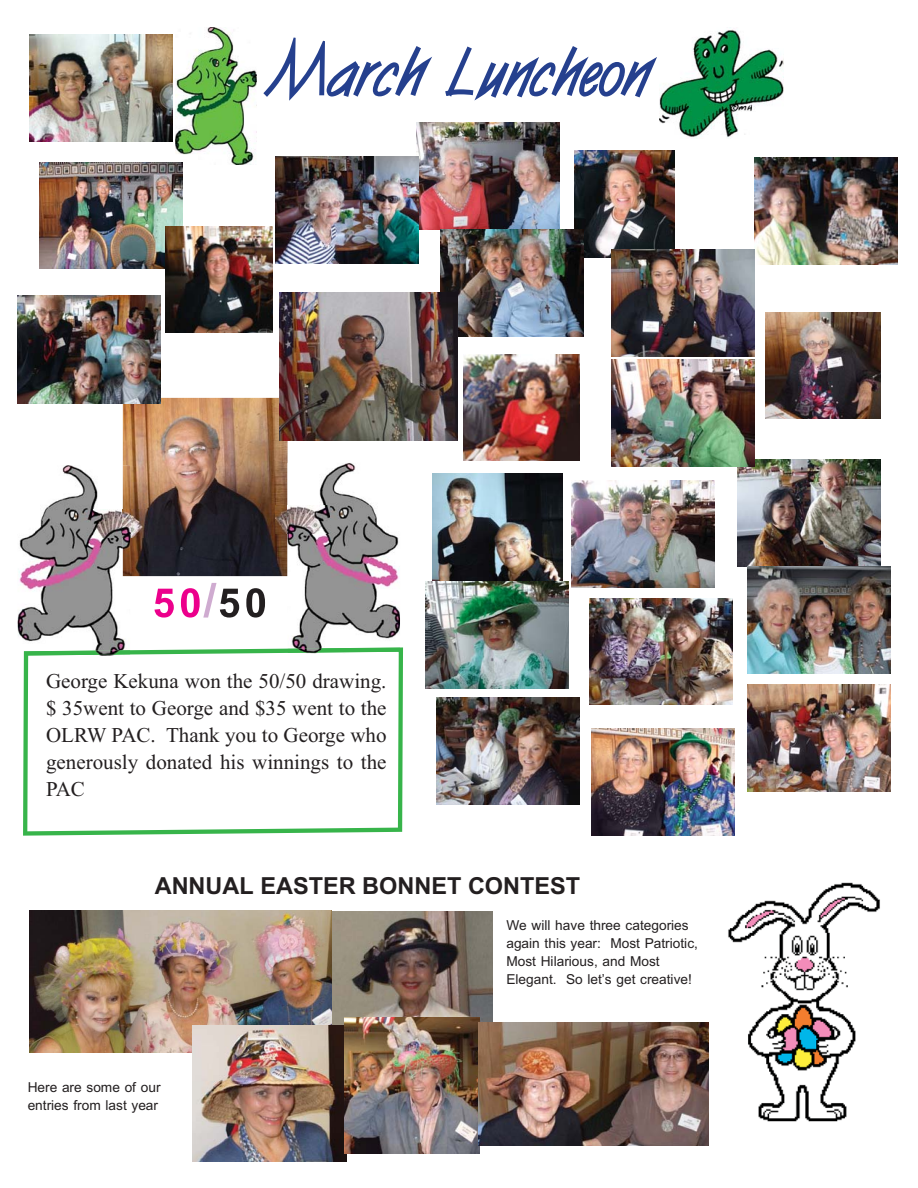
<style>
.page{position:relative;width:918px;height:1188px;background:#fff}
.page>*{position:absolute;margin:0;border:0;box-sizing:border-box;transform-origin:0 0}
.t1{font:700 72px "Browallia New";color:#ec008c}
.t2{font:800 67.5px "Vizier";color:#25408e}
.t3{font:700 36px "Browallia New";color:#231f20}
.t4{font:21px/18px "Browallia New";color:#231f20}
.t5{font:21px/27px "Times New Roman";color:#231f20;text-align:justify}
.s1{color:#cfabd0}
.s2{color:#231f20}
</style>
<div class="page">
<img style="left:123px;top:398px;width:165px;height:178px">
<svg style="left:23px;top:647px;width:380px;height:189px"></svg>
<img style="left:130px;top:510px;width:17px;height:28px">
<img style="left:18px;top:465px;width:112px;height:191px">
<img style="left:123px;top:465px;width:7px;height:111px">
<img style="left:24px;top:650px;width:106px;height:6px">
<img style="left:276px;top:505px;width:12px;height:29px">
<img style="left:288px;top:463px;width:112px;height:185px">
<img style="left:288px;top:648px;width:112px;height:5px">
<img style="left:660px;top:27px;width:124px;height:111px">
<img style="left:176px;top:27px;width:81px;height:137px">
<img style="left:40px;top:162px;width:142px;height:107px">
<img style="left:464px;top:354px;width:115px;height:107px">
<img style="left:437px;top:698px;width:142px;height:107px">
<img style="left:766px;top:312px;width:115px;height:107px">
<img style="left:738px;top:459px;width:142px;height:107px">
<img style="left:575px;top:151px;width:100px;height:107px">
<img style="left:755px;top:158px;width:142px;height:107px">
<img style="left:417px;top:122px;width:142px;height:107px">
<img style="left:276px;top:156px;width:142px;height:107px">
<img style="left:30px;top:34px;width:142px;height:107px">
<img style="left:18px;top:296px;width:142px;height:107px">
<img style="left:612px;top:249px;width:142px;height:107px">
<img style="left:433px;top:474px;width:129px;height:107px">
<img style="left:441px;top:230px;width:142px;height:107px">
<img style="left:748px;top:566px;width:143px;height:107px">
<img style="left:426px;top:582px;width:142px;height:107px">
<img style="left:166px;top:226px;width:106px;height:107px">
<img style="left:572px;top:480px;width:142px;height:107px">
<img style="left:748px;top:684px;width:143px;height:107px">
<img style="left:612px;top:359px;width:142px;height:107px">
<img style="left:280px;top:292px;width:178px;height:149px">
<img style="left:590px;top:598px;width:142px;height:107px">
<img style="left:592px;top:728px;width:142px;height:107px">
<img style="left:728px;top:882px;width:152px;height:240px">
<img style="left:30px;top:910px;width:302px;height:142px">
<img style="left:333px;top:911px;width:159px;height:114px">
<img style="left:192px;top:1025px;width:154px;height:136px">
<img style="left:345px;top:1017px;width:134px;height:137px">
<img style="left:479px;top:1022px;width:230px;height:123px">
<h2 class="t2" style="left:263px;top:32px;width:385px">March Luncheon</h2>
<h1 class="t1" style="left:151px;top:550px;width:119px">50<span class="s1">/</span><span class="s2">50</span></h1>
<p class="t5" style="left:46px;top:670px;width:342px">George Kekuna won the 50/50 drawing. $ 35went to George and $35 went to the OLRW PAC. Thank you to George who generously donated his winnings to the PAC</p>
<h3 class="t3" style="left:155px;top:861px;width:427px">ANNUAL EASTER BONNET CONTEST</h3>
<p class="t4" style="left:506px;top:914px;width:193px">We will have three categories again this year: Most Patriotic,<br>Most Hilarious, and Most<br>Elegant. So let’s get creative!</p>
<p class="t4" style="left:28px;top:1076px;width:134px">Here are some of our entries from last year</p>
</div>
